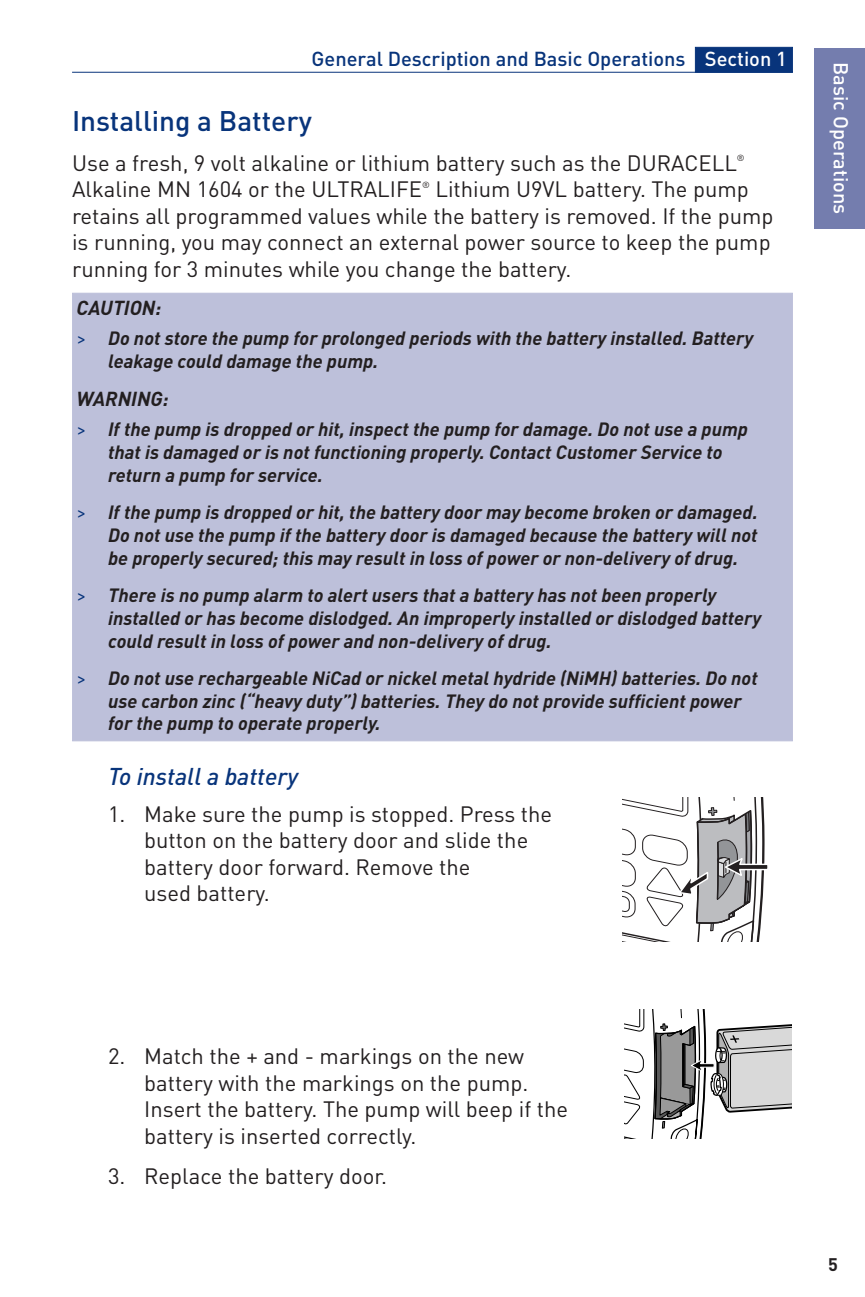
<style>
.page{position:relative;width:865px;height:1297px;background:#fff}
.page>*{position:absolute;margin:0;border:0;box-sizing:border-box;transform-origin:0 0}
.t1{font:500 28px "DIN";color:#08347b}
.t2{font:italic 500 24px "DIN";color:#08347b}
.t3{font:22px/26.4px "DIN";color:#231f20}
.t4{font:500 20px "DIN";color:#08347b}
.t5{font:italic 700 20px "DIN";color:#231f20}
.t6{font:500 20px "DIN";color:#fff}
.t7{font:italic 700 19px/22.8px "DIN";color:#231f20}
.t8{font:700 18px "DIN";color:#231f20}
.t9{font:8.8px "DIN";color:#231f20}
.s1{color:#fff}
.s2{font-weight:400;font-style:normal;color:#08347b}
</style>
<div class="page">
<div style="left:694px;top:47px;width:98px;height:26px;background:#08347b;border:1px solid #08347b"></div>
<hr style="left:72px;top:72px;width:720px;height:1px;background:#08347b">
<div style="left:813px;top:48px;width:51px;height:180px;background:#747dae"></div>
<div style="left:72px;top:292px;width:720px;height:449px;background:#bdc0da;border:1px solid #bdc0da"></div>
<svg style="left:622px;top:797px;width:146px;height:144px"></svg>
<svg style="left:624px;top:1009px;width:167px;height:129px"></svg>
<p class="t4" style="left:311px;top:46px;width:476px">General Description and Basic Operations <span class="s1">Section 1</span></p>
<h1 class="t1" style="left:72px;top:103px;width:241px">Installing a Battery</h1>
<p class="t3" style="left:72px;top:149px;width:666px">Use a fresh, 9 volt alkaline or lithium battery such as the DURACELL</p>
<p class="t9" style="left:736px;top:153px;width:9px">®</p>
<p class="t3" style="left:72px;top:176px;width:351px">Alkaline MN 1604 or the ULTRALIFE</p>
<p class="t9" style="left:422px;top:179px;width:9px">®</p>
<p class="t3" style="left:72px;top:176px;width:702px;text-indent:363px">Lithium U9VL battery. The pump retains all programmed values while the battery is removed. If the pump is running, you may connect an external power source to keep the pump running for 3 minutes while you change the battery.</p>
<p class="t5" style="left:76px;top:295px;width:86px">CAUTION:</p>
<p class="t7" style="left:108px;top:326px;width:646px;text-indent:-32px"><span class="s2">&gt;</span> Do not store the pump for prolonged periods with the battery installed. Battery leakage could damage the pump.</p>
<p class="t5" style="left:76px;top:386px;width:94px">WARNING:</p>
<p class="t7" style="left:108px;top:417px;width:641px;text-indent:-32px"><span class="s2">&gt;</span> If the pump is dropped or hit, inspect the pump for damage. Do not use a pump that is damaged or is not functioning properly. Contact Customer Service to return a pump for service.</p>
<p class="t7" style="left:108px;top:500px;width:650px;text-align:justify;text-indent:-32px"><span class="s2">&gt;</span> If the pump is dropped or hit, the battery door may become broken or damaged.<br>Do not use the pump if the battery door is damaged because the battery will not be properly secured; this may result in loss of power or non-delivery of drug.</p>
<p class="t7" style="left:108px;top:582px;width:654px;text-indent:-32px"><span class="s2">&gt;</span> There is no pump alarm to alert users that a battery has not been properly installed or has become dislodged. An improperly installed or dislodged battery could result in loss of power and non-delivery of drug.</p>
<p class="t7" style="left:108px;top:665px;width:650px;text-indent:-32px"><span class="s2">&gt;</span> Do not use rechargeable NiCad or nickel metal hydride (NiMH) batteries. Do not use carbon zinc (“heavy duty”) batteries. They do not provide sufficient power for the pump to operate properly.</p>
<p class="t2" style="left:108px;top:761px;width:191px">To install a battery</p>
<p class="t3" style="left:144px;top:800px;width:409px;text-indent:-36px">1. Make sure the pump is stopped. Press the button on the battery door and slide the battery door forward. Remove the<br>used battery.</p>
<p class="t6" style="left:853px;top:62px;width:153px;rotate:90deg">Basic Operations</p>
<p class="t3" style="left:144px;top:1042px;width:425px;text-indent:-36px">2. Match the + and - markings on the new battery with the markings on the pump.<br>Insert the battery. The pump will beep if the battery is inserted correctly.</p>
<p class="t3" style="left:108px;top:1162px;width:280px">3. Replace the battery door.</p>
<p class="t8" style="left:827px;top:1251px;width:11px">5</p>
</div>
